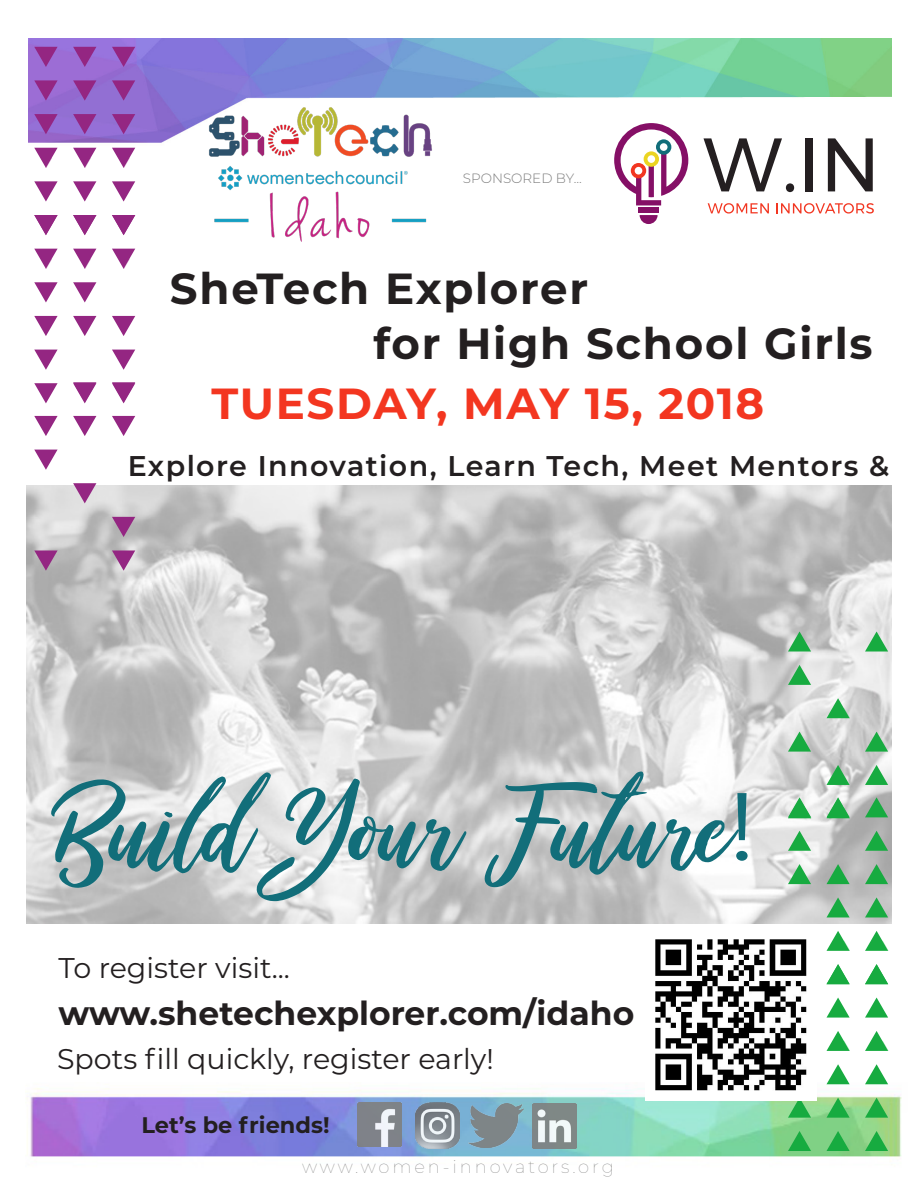
<style>
.page{position:relative;width:918px;height:1188px;background:#fff}
.page>*{position:absolute;margin:0;border:0;box-sizing:border-box;transform-origin:0 0}
.t1{font:96px "Wild Ones";color:#126e7a;scale:1.13 1}
.t2{font:700 43.5px "Montserrat";letter-spacing:.04em;color:#231f20}
.t3{font:700 43.5px "Montserrat";letter-spacing:.04em;color:#f33620}
.t4{font:700 33px "Montserrat";color:#231f20}
.t5{font:28.5px "Montserrat";color:#231f20}
.t6{font:600 28.5px "Montserrat";letter-spacing:.05em;color:#231f20}
.t7{font:700 22.5px "Montserrat";color:#231f20}
.t8{font:100 18px "Montserrat";letter-spacing:.16em;color:#7f7f7f}
.t9{font:300 13.5px "Montserrat";color:#7f7f7f}
.s1{font-family:"Montserrat"}
</style>
<div class="page">
<img style="left:29px;top:39px;width:862px;height:447px">
<img style="left:30px;top:1083px;width:872px;height:74px">
<img style="left:27px;top:486px;width:864px;height:437px">
<svg style="left:827px;top:998px;width:23px;height:20px"></svg>
<svg style="left:827px;top:1031px;width:23px;height:20px"></svg>
<svg style="left:788px;top:1100px;width:23px;height:18px"></svg>
<svg style="left:788px;top:1131px;width:23px;height:20px"></svg>
<svg style="left:827px;top:1064px;width:23px;height:20px"></svg>
<svg style="left:827px;top:1098px;width:23px;height:20px"></svg>
<svg style="left:827px;top:1131px;width:23px;height:20px"></svg>
<svg style="left:865px;top:998px;width:23px;height:20px"></svg>
<svg style="left:865px;top:1031px;width:23px;height:20px"></svg>
<svg style="left:865px;top:1064px;width:23px;height:20px"></svg>
<svg style="left:865px;top:1098px;width:23px;height:20px"></svg>
<svg style="left:865px;top:1131px;width:23px;height:20px"></svg>
<svg style="left:788px;top:831px;width:23px;height:20px"></svg>
<svg style="left:788px;top:864px;width:23px;height:20px"></svg>
<svg style="left:827px;top:864px;width:23px;height:20px"></svg>
<svg style="left:827px;top:897px;width:23px;height:20px"></svg>
<svg style="left:827px;top:931px;width:23px;height:20px"></svg>
<svg style="left:827px;top:964px;width:23px;height:20px"></svg>
<svg style="left:865px;top:797px;width:23px;height:20px"></svg>
<svg style="left:865px;top:831px;width:23px;height:20px"></svg>
<svg style="left:865px;top:864px;width:23px;height:20px"></svg>
<svg style="left:865px;top:897px;width:23px;height:20px"></svg>
<svg style="left:865px;top:931px;width:23px;height:20px"></svg>
<svg style="left:865px;top:964px;width:23px;height:20px"></svg>
<svg style="left:788px;top:631px;width:23px;height:21px"></svg>
<svg style="left:788px;top:665px;width:23px;height:20px"></svg>
<svg style="left:827px;top:698px;width:23px;height:20px"></svg>
<svg style="left:788px;top:732px;width:23px;height:20px"></svg>
<svg style="left:788px;top:797px;width:23px;height:21px"></svg>
<svg style="left:827px;top:765px;width:23px;height:20px"></svg>
<svg style="left:827px;top:797px;width:23px;height:21px"></svg>
<svg style="left:865px;top:631px;width:23px;height:21px"></svg>
<svg style="left:865px;top:732px;width:23px;height:20px"></svg>
<svg style="left:865px;top:765px;width:23px;height:20px"></svg>
<svg style="left:112px;top:181px;width:23px;height:21px"></svg>
<svg style="left:112px;top:148px;width:23px;height:20px"></svg>
<svg style="left:73px;top:181px;width:23px;height:21px"></svg>
<svg style="left:73px;top:148px;width:23px;height:20px"></svg>
<svg style="left:112px;top:114px;width:23px;height:20px"></svg>
<svg style="left:112px;top:80px;width:23px;height:21px"></svg>
<svg style="left:112px;top:47px;width:23px;height:20px"></svg>
<svg style="left:73px;top:114px;width:23px;height:20px"></svg>
<svg style="left:73px;top:80px;width:23px;height:21px"></svg>
<svg style="left:73px;top:47px;width:23px;height:20px"></svg>
<svg style="left:34px;top:181px;width:24px;height:21px"></svg>
<svg style="left:34px;top:148px;width:24px;height:20px"></svg>
<svg style="left:34px;top:114px;width:24px;height:20px"></svg>
<svg style="left:34px;top:80px;width:24px;height:21px"></svg>
<svg style="left:34px;top:47px;width:24px;height:20px"></svg>
<svg style="left:112px;top:350px;width:23px;height:20px"></svg>
<svg style="left:112px;top:316px;width:23px;height:20px"></svg>
<svg style="left:73px;top:316px;width:23px;height:20px"></svg>
<svg style="left:112px;top:249px;width:23px;height:20px"></svg>
<svg style="left:112px;top:215px;width:23px;height:20px"></svg>
<svg style="left:73px;top:282px;width:23px;height:20px"></svg>
<svg style="left:73px;top:249px;width:23px;height:20px"></svg>
<svg style="left:73px;top:215px;width:23px;height:20px"></svg>
<svg style="left:34px;top:383px;width:24px;height:20px"></svg>
<svg style="left:34px;top:350px;width:24px;height:20px"></svg>
<svg style="left:34px;top:316px;width:24px;height:20px"></svg>
<svg style="left:34px;top:282px;width:24px;height:20px"></svg>
<svg style="left:34px;top:249px;width:24px;height:20px"></svg>
<svg style="left:34px;top:215px;width:24px;height:20px"></svg>
<svg style="left:112px;top:550px;width:23px;height:21px"></svg>
<svg style="left:112px;top:517px;width:23px;height:20px"></svg>
<svg style="left:73px;top:483px;width:23px;height:20px"></svg>
<svg style="left:112px;top:416px;width:23px;height:20px"></svg>
<svg style="left:112px;top:382px;width:23px;height:21px"></svg>
<svg style="left:73px;top:416px;width:23px;height:20px"></svg>
<svg style="left:73px;top:382px;width:23px;height:21px"></svg>
<svg style="left:34px;top:550px;width:24px;height:21px"></svg>
<svg style="left:34px;top:450px;width:24px;height:20px"></svg>
<svg style="left:34px;top:416px;width:24px;height:20px"></svg>
<img style="left:416px;top:1103px;width:44px;height:46px">
<img style="left:532px;top:1103px;width:45px;height:46px">
<img style="left:357px;top:1103px;width:45px;height:44px">
<img style="left:469px;top:1104px;width:54px;height:44px">
<img style="left:646px;top:939px;width:171px;height:161px">
<img style="left:168px;top:83px;width:305px;height:187px">
<svg style="left:704px;top:138px;width:90px;height:54px"></svg>
<div style="left:805px;top:138px;width:8px;height:53px;background:#241f21"></div>
<svg style="left:828px;top:138px;width:45px;height:53px"></svg>
<svg style="left:708px;top:203px;width:61px;height:11px"></svg>
<svg style="left:776px;top:203px;width:98px;height:11px"></svg>
<div style="left:638px;top:208px;width:21px;height:5px;background:#850f66"></div>
<svg style="left:640px;top:215px;width:18px;height:9px"></svg>
<svg style="left:614px;top:123px;width:74px;height:82px"></svg>
<p class="t9" style="left:463px;top:169px;width:121px">SPONSORED BY...</p>
<p class="t2" style="left:170px;top:257px;width:420px">SheTech Explorer</p>
<p class="t2" style="left:373px;top:312px;width:501px">for High School Girls</p>
<p class="t3" style="left:212px;top:373px;width:554px">TUESDAY, MAY 15, 2018</p>
<p class="t6" style="left:128px;top:446px;width:763px">Explore Innovation, Learn Tech, Meet Mentors &amp;</p>
<p class="t1" style="left:54px;top:771px;width:623px">Build Your Future<span class="s1">!</span></p>
<p class="t5" style="left:59px;top:948px;width:233px">To register visit...</p>
<p class="t4" style="left:59px;top:989px;width:577px">www.shetechexplorer.com/idaho</p>
<p class="t5" style="left:57px;top:1039px;width:438px">Spots fill quickly, register early!</p>
<p class="t7" style="left:141px;top:1109px;width:190px">Let’s be friends!</p>
<p class="t8" style="left:302px;top:1155px;width:313px">www.women-innovators.org</p>
</div>
